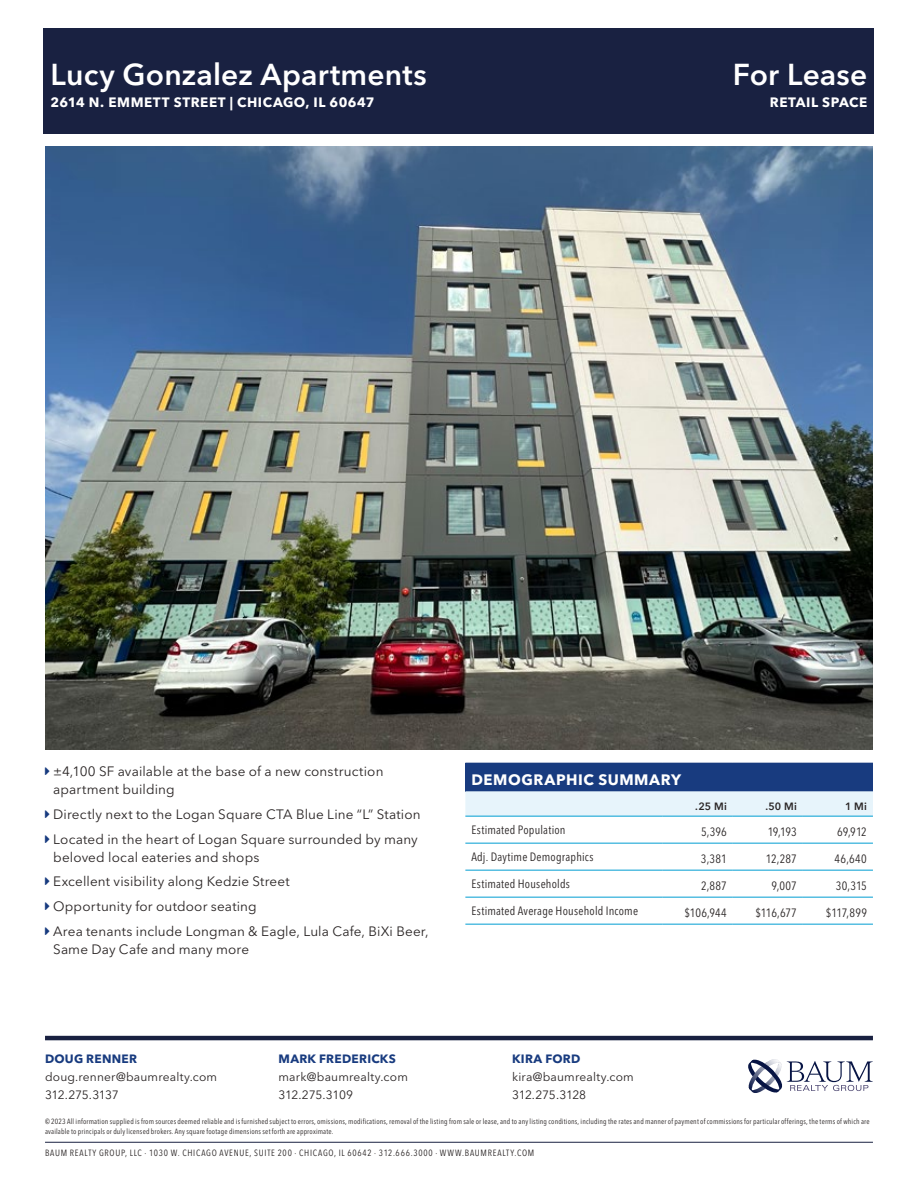
<style>
.page{position:relative;width:918px;height:1188px;background:#fff}
.page>*{position:absolute;margin:0;border:0;box-sizing:border-box;transform-origin:0 0}
.t1{font:600 30px "Avenir Next LT Pro";letter-spacing:.005em;color:#fff}
.t2{font:700 15px "Avenir Next LT Pro";letter-spacing:.04em;color:#fff}
.t3{font:13.5px/24.8px "Avenir Next LT Pro";letter-spacing:.01em;color:#292424}
.t4{font:700 13.5px "Avenir Next LT Pro";letter-spacing:.04em;color:#fff}
.t5{font:condensed 12px "Avenir Next";letter-spacing:.015em;color:#292424}
.t6{font:12px/18px "Avenir Next LT Pro";letter-spacing:.01em;color:#292424}
.t7{font:700 12px "Avenir Next LT Pro";letter-spacing:.02em;color:#183b7f}
.t8{font:600 10.5px "Avenir Next LT Pro";letter-spacing:.03em;color:#292424}
.t9{font:condensed 9px "Avenir Next";letter-spacing:.08em;color:#292424}
.t10{font:condensed 7.5px/10.5px "Avenir Next";letter-spacing:.025em;color:#292424}
</style>
<div class="page">
<hr style="left:45px;top:1142px;width:828px;height:1px;background:#192141">
<svg style="left:748px;top:1059px;width:125px;height:34px"></svg>
<hr style="left:45px;top:1036px;width:828px;height:4px;background:#192141">
<div style="left:44px;top:28px;width:830px;height:106px;background:#192141"></div>
<div style="left:465px;top:763px;width:408px;height:28px;background:#183b7f"></div>
<svg style="left:465px;top:791px;width:408px;height:25px;background:#e1f0f8"></svg>
<svg style="left:465px;top:842px;width:408px;height:82px"></svg>
<hr style="left:465px;top:843px;width:198px;height:1px;background:#009ed2">
<hr style="left:663px;top:843px;width:70px;height:1px;background:#009ed2">
<hr style="left:733px;top:843px;width:70px;height:1px;background:#009ed2">
<hr style="left:803px;top:843px;width:70px;height:1px;background:#009ed2">
<hr style="left:465px;top:870px;width:198px;height:1px;background:#009ed2">
<hr style="left:663px;top:870px;width:70px;height:1px;background:#009ed2">
<hr style="left:733px;top:870px;width:70px;height:1px;background:#009ed2">
<hr style="left:803px;top:870px;width:70px;height:1px;background:#009ed2">
<hr style="left:465px;top:897px;width:198px;height:1px;background:#009ed2">
<hr style="left:465px;top:924px;width:198px;height:1px;background:#009ed2">
<hr style="left:663px;top:897px;width:70px;height:1px;background:#009ed2">
<hr style="left:663px;top:924px;width:70px;height:1px;background:#009ed2">
<hr style="left:733px;top:897px;width:70px;height:1px;background:#009ed2">
<hr style="left:733px;top:924px;width:70px;height:1px;background:#009ed2">
<hr style="left:803px;top:897px;width:70px;height:1px;background:#009ed2">
<hr style="left:803px;top:924px;width:70px;height:1px;background:#009ed2">
<hr style="left:465px;top:816px;width:198px;height:1px;background:#009ed2">
<hr style="left:663px;top:816px;width:70px;height:1px;background:#009ed2">
<hr style="left:733px;top:816px;width:70px;height:1px;background:#009ed2">
<hr style="left:803px;top:816px;width:70px;height:1px;background:#009ed2">
<img style="left:45px;top:147px;width:828px;height:603px">
<h1 class="t1" style="left:51px;top:49px;width:378px">Lucy Gonzalez Apartments</h1>
<h3 class="t4" style="left:51px;top:91px;width:325px">2614 N. EMMETT STREET | CHICAGO, IL 60647</h3>
<h1 class="t1" style="left:733px;top:49px;width:136px">For Lease</h1>
<h3 class="t4" style="left:770px;top:91px;width:99px">RETAIL SPACE</h3>
<h3 class="t3" style="left:53px;top:762px;width:332px;line-height:18px">±4,100 SF available at the base of a new construction apartment building</h3>
<h3 class="t3" style="left:53px;top:801px;width:369px">Directly next to the Logan Square CTA Blue Line “L” Station<br>Located in the heart of Logan Square surrounded by many</h3>
<h3 class="t3" style="left:53px;top:844px;width:377px">beloved local eateries and shops<br>Excellent visibility along Kedzie Street<br>Opportunity for outdoor seating<br>Area tenants include Longman &amp; Eagle, Lula Cafe, BiXi Beer,</h3>
<h3 class="t3" style="left:53px;top:936px;width:197px">Same Day Cafe and many more</h3>
<h3 class="t7" style="left:45px;top:1049px;width:94px">DOUG RENNER</h3>
<h3 class="t6" style="left:45px;top:1068px;width:174px">doug.renner@baumrealty.com<br>312.275.3137</h3>
<h3 class="t7" style="left:279px;top:1049px;width:119px">MARK FREDERICKS</h3>
<h3 class="t6" style="left:279px;top:1068px;width:131px">mark@baumrealty.com<br>312.275.3109</h3>
<h2 class="t2" style="left:471px;top:767px;width:211px">DEMOGRAPHIC SUMMARY</h2>
<h3 class="t8" style="left:695px;top:797px;width:33px">.25 Mi</h3>
<h3 class="t8" style="left:765px;top:797px;width:33px">.50 Mi</h3>
<h3 class="t8" style="left:845px;top:797px;width:23px">1 Mi</h3>
<h3 class="t5" style="left:471px;top:823px;width:96px">Estimated Population</h3>
<h3 class="t5" style="left:701px;top:824px;width:27px">5,396</h3>
<h3 class="t5" style="left:768px;top:824px;width:31px">19,193</h3>
<h3 class="t5" style="left:837px;top:824px;width:31px">69,912</h3>
<h3 class="t5" style="left:471px;top:850px;width:124px">Adj. Daytime Demographics</h3>
<h3 class="t5" style="left:701px;top:851px;width:27px">3,381</h3>
<h3 class="t5" style="left:766px;top:851px;width:32px">12,287</h3>
<h3 class="t5" style="left:834px;top:851px;width:34px">46,640</h3>
<h3 class="t5" style="left:471px;top:877px;width:100px">Estimated Households</h3>
<h3 class="t5" style="left:701px;top:878px;width:27px">2,887</h3>
<h3 class="t5" style="left:772px;top:878px;width:27px">9,007</h3>
<h3 class="t5" style="left:836px;top:878px;width:33px">30,315</h3>
<h3 class="t5" style="left:471px;top:904px;width:168px">Estimated Average Household Income</h3>
<h3 class="t5" style="left:684px;top:905px;width:44px">$106,944</h3>
<h3 class="t5" style="left:755px;top:905px;width:43px">$116,677</h3>
<h3 class="t5" style="left:826px;top:905px;width:43px">$117,899</h3>
<h3 class="t7" style="left:512px;top:1049px;width:70px">KIRA FORD</h3>
<h3 class="t6" style="left:512px;top:1068px;width:123px">kira@baumrealty.com<br>312.275.3128</h3>
<p class="t10" style="left:45px;top:1116px;width:826px">© 2023 All information supplied is from sources deemed reliable and is furnished subject to errors, omissions, modifications, removal of the listing from sale or lease, and to any listing conditions, including the rates and manner of payment of commissions for particular offerings, the terms of which are available to principals or duly licensed brokers. Any square footage dimensions set forth are approximate.</p>
<p class="t9" style="left:45px;top:1148px;width:491px">BAUM REALTY GROUP, LLC ∙ 1030 W. CHICAGO AVENUE, SUITE 200 ∙ CHICAGO, IL 60642 ∙ 312.666.3000 ∙ WWW.BAUMREALTY.COM</p>
</div>
